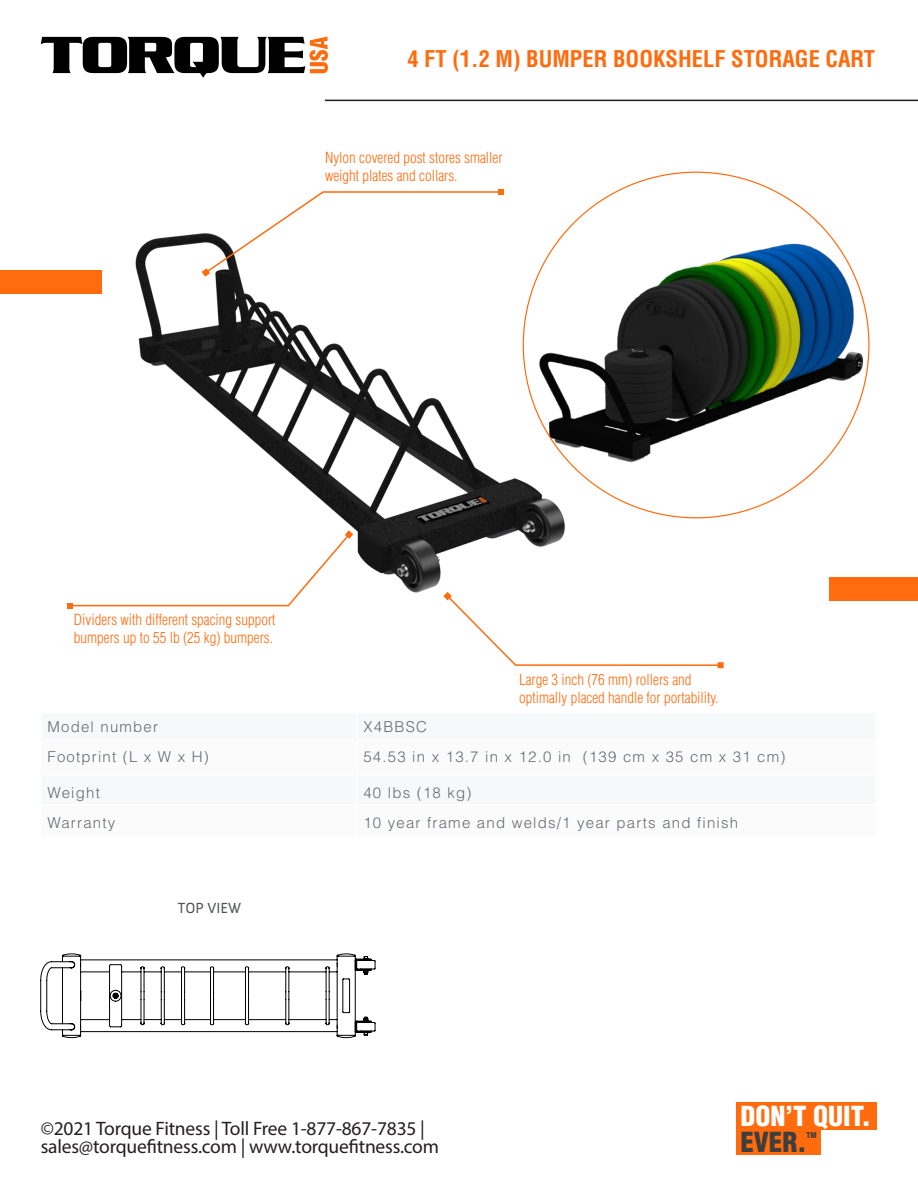
<style>
.page{position:relative;width:918px;height:1188px;background:#fff}
.page>*{position:absolute;margin:0;border:0;box-sizing:border-box;transform-origin:0 0}
.t1{font:900 condensed 27px "Helvetica LT Std";color:#fff}
.t2{font:900 condensed 27px "Helvetica LT Std";color:#3e3e3f}
.t3{font:700 condensed 22.5px "Helvetica LT Std";color:#ff6b0d}
.t4{font:19.5px/18px "Myriad Pro";letter-spacing:-.01em;color:#231f20}
.Features_heading{font:300 condensed 15px/18px "Helvetica LT Std";color:#ff6b0d}
.Text_left{font:300 15px "Helvetica LT Std";letter-spacing:.08em;color:#636b74}
.t5{font:15px "Anivers";color:#505252}
.t6{font:900 condensed 7.8px "Helvetica LT Std";color:#3e3e3f}
</style>
<div class="page">
<hr style="left:325px;top:100px;width:593px;height:1px;background:#231f20">
<svg style="left:41px;top:37px;width:287px;height:41px"></svg>
<div style="left:736px;top:1103px;width:141px;height:27px;background:#ff6b0d"></div>
<div style="left:736px;top:1126px;width:84px;height:29px;background:#ff6b0d"></div>
<img style="left:135px;top:233px;width:430px;height:360px">
<div style="left:830px;top:577px;width:88px;height:24px;background:#ff6b0d"></div>
<div style="left:0;top:270px;width:101px;height:23px;background:#ff6b0d"></div>
<svg style="left:68px;top:530px;width:285px;height:79px"></svg>
<svg style="left:202px;top:189px;width:302px;height:88px"></svg>
<svg style="left:443px;top:592px;width:281px;height:76px"></svg>
<svg style="left:41px;top:954px;width:334px;height:84px"></svg>
<img style="left:523px;top:172px;width:340px;height:340px">
<p class="t3" style="left:407px;top:44px;width:469px">4 FT (1.2 M) BUMPER BOOKSHELF STORAGE CART</p>
<p class="Features_heading" style="left:325px;top:148px;width:179px">Nylon covered post stores smaller weight plates and collars.</p>
<p class="Features_heading" style="left:74px;top:610px;width:203px">Dividers with different spacing support bumpers up to 55 lb (25 kg) bumpers.</p>
<p class="Features_heading" style="left:519px;top:670px;width:201px">Large 3 inch (76 mm) rollers and optimally placed handle for portability.</p>
<p class="Text_left" style="left:47px;top:717px;width:112px">Model number</p>
<p class="Text_left" style="left:363px;top:717px;width:65px">X4BBSC</p>
<p class="Text_left" style="left:47px;top:747px;width:163px">Footprint (L x W x H)</p>
<p class="Text_left" style="left:363px;top:747px;width:424px">54.53 in x 13.7 in x 12.0 in (139 cm x 35 cm x 31 cm)</p>
<p class="Text_left" style="left:47px;top:783px;width:54px">Weight</p>
<p class="Text_left" style="left:363px;top:783px;width:110px">40 lbs (18 kg)</p>
<p class="Text_left" style="left:47px;top:813px;width:69px">Warranty</p>
<p class="Text_left" style="left:363px;top:813px;width:376px">10 year frame and welds/1 year parts and finish</p>
<p class="t5" style="left:178px;top:899px;width:65px">TOP VIEW</p>
<h3 class="t4" style="left:41px;top:1119px;width:400px">©2021 Torque Fitness | Toll Free 1-877-867-7835 | sales@torquefitness.com | www.torquefitness.com</h3>
<h1 class="t1" style="left:740px;top:1099px;width:132px">DON’T QUIT.</h1>
<h1 class="t2" style="left:740px;top:1125px;width:68px">EVER.</h1>
<p class="t6" style="left:806px;top:1130px;width:12px">TM</p>
</div>
